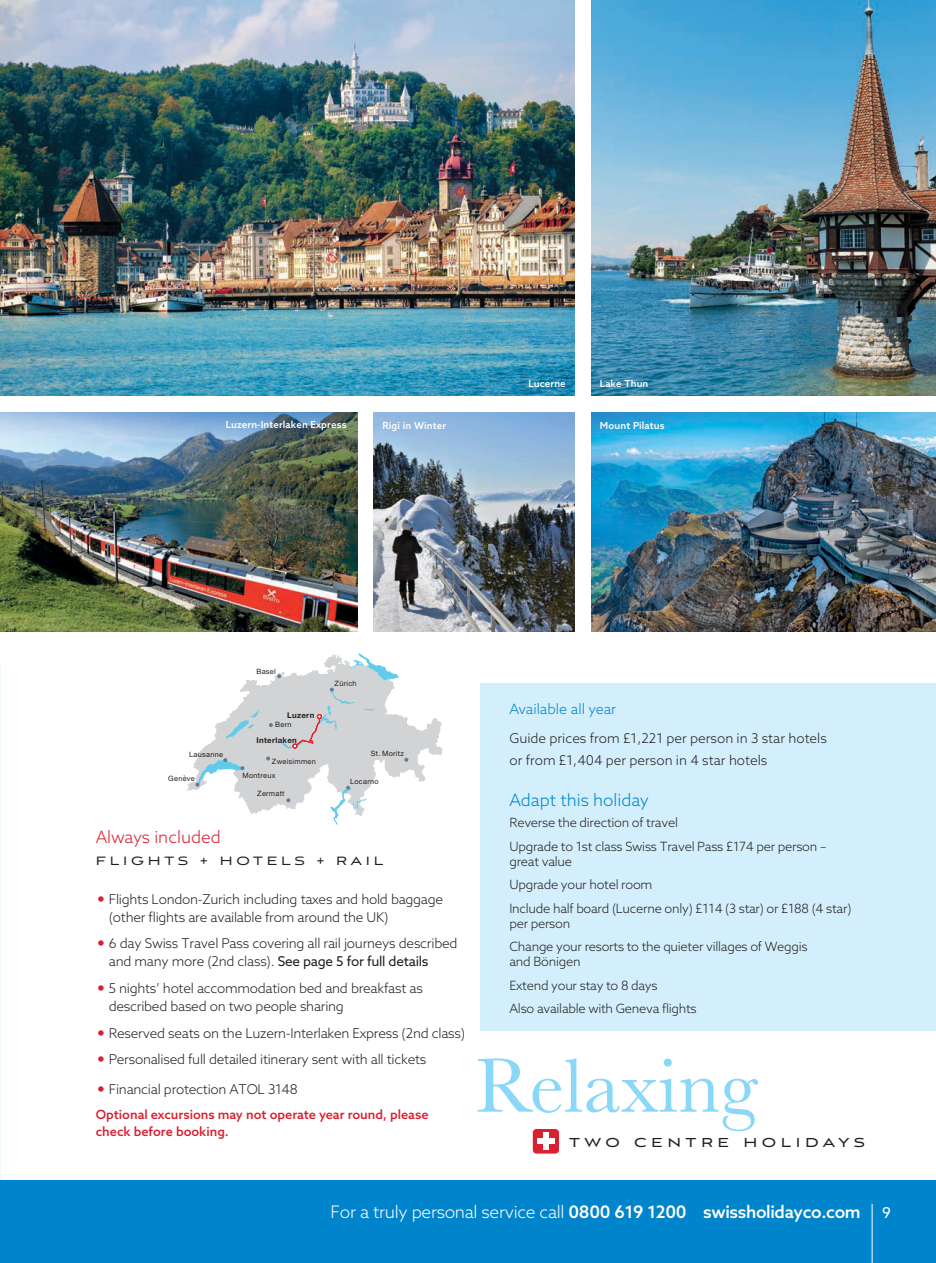
<style>
.page{position:relative;width:936px;height:1263px;background:#fff}
.page>*{position:absolute;margin:0;border:0;box-sizing:border-box;transform-origin:0 0}
.t1{font:79.2px "Baskerville";color:#8ad7f8}
.t2{font:18px "Aviano Sans";letter-spacing:.25em;color:#231f20}
.t3{font:500 17.25px "Azo Sans";letter-spacing:-.02em;color:#fff}
.t4{font:300 16.95px "Azo Sans";color:#0084cb}
.t5{font:300 16.95px "Azo Sans";color:#da2030}
.t6{font:15px "Aviano Sans";letter-spacing:.25em;color:#231f20}
.t7{font:300 14.25px "Azo Sans";color:#0084cb}
.t8{font:300 13.5px/18px "Azo Sans";letter-spacing:-.02em;color:#231f20}
.t9{font:300 13.5px/22.5px "Azo Sans";color:#231f20}
.t10{font:300 12.75px/23.5px "Azo Sans";letter-spacing:-.02em;color:#231f20}
.t11{font:500 12.75px/16.5px "Azo Sans";color:#da2030}
.t12{font:500 9.75px "Azo Sans";letter-spacing:.01em;color:#fff}
.t13{font:700 7.8px "Helvetica Neue";letter-spacing:.04em;color:#231f20}
.t14{font:7.35px/13.5px "Helvetica Neue";letter-spacing:.04em;color:#231f20}
.s1{font-size:27px;color:#da2030}
.s2{font-weight:400}
.s3{font-weight:300}
.s4{font-weight:400;font-size:15px}
</style>
<div class="page">
<img style="left:0;top:664px;width:1px;height:520px">
<div style="left:0;top:1180px;width:935px;height:83px;background:#0084cb"></div>
<hr style="left:871px;top:1204px;width:1px;height:59px;background:#fff">
<svg style="left:187px;top:653px;width:256px;height:171px"></svg>
<img style="left:0;top:412px;width:357px;height:219px">
<img style="left:374px;top:412px;width:200px;height:219px">
<img style="left:591px;top:412px;width:344px;height:219px">
<img style="left:0;top:0;width:574px;height:395px">
<img style="left:591px;top:0;width:344px;height:395px">
<div style="left:480px;top:683px;width:455px;height:348px;background:#d4effc"></div>
<div style="left:532px;top:1128px;width:27px;height:26px;background:#da2030;border-radius:4px"></div>
<div style="left:531px;top:1128px;width:29px;height:26px;border:1px solid #fff;border-radius:4px"></div>
<div style="left:543px;top:1133px;width:5px;height:17px;background:#fff"></div>
<div style="left:537px;top:1139px;width:17px;height:5px;background:#fff"></div>
<p class="t12" style="left:226px;top:420px;width:122px">Luzern-Interlaken Express</p>
<p class="t12" style="left:528px;top:379px;width:39px">Lucerne</p>
<p class="t12" style="left:600px;top:379px;width:50px">Lake Thun</p>
<p class="t12" style="left:382px;top:421px;width:65px">Rigi in Winter</p>
<p class="t12" style="left:600px;top:421px;width:66px">Mount Pilatus</p>
<p class="t14" style="left:256px;top:665px;width:21px">Basel</p>
<p class="t14" style="left:334px;top:677px;width:24px">Zürich</p>
<p class="t13" style="left:287px;top:712px;width:29px">Luzern</p>
<p class="t13" style="left:256px;top:737px;width:42px">Interlaken</p>
<p class="t14" style="left:242px;top:756px;width:75px;text-indent:29px">Zweisimmen<br>Montreux</p>
<p class="t14" style="left:275px;top:718px;width:18px">Bern</p>
<p class="t14" style="left:189px;top:748px;width:35px">Lausanne</p>
<p class="t14" style="left:371px;top:747px;width:35px">St. Moritz</p>
<p class="t14" style="left:257px;top:788px;width:29px">Zermatt</p>
<p class="t14" style="left:168px;top:772px;width:28px">Genève</p>
<p class="t14" style="left:350px;top:775px;width:30px">Locarno</p>
<p class="t5" style="left:96px;top:829px;width:126px">Always included</p>
<p class="t6" style="left:96px;top:851px;width:289px">FLIGHTS + HOTELS + RAIL</p>
<p class="t8" style="left:109px;top:891px;width:336px;text-indent:-13px"><span class="s1">•</span> Flights London-Zurich including taxes and hold baggage (other flights are available from around the UK)</p>
<p class="t8" style="left:109px;top:936px;width:350px;text-indent:-13px"><span class="s1">•</span> 6 day Swiss Travel Pass covering all rail journeys described and many more (2nd class). <span class="s2">See page 5 for full details</span></p>
<p class="t8" style="left:109px;top:980px;width:315px;text-indent:-13px"><span class="s1">•</span> 5 nights’ hotel accommodation bed and breakfast as described based on two people sharing</p>
<p class="t8" style="left:96px;top:1025px;width:371px"><span class="s1">•</span> Reserved seats on the Luzern-Interlaken Express (2nd class)</p>
<p class="t8" style="left:96px;top:1051px;width:332px"><span class="s1">•</span> Personalised full detailed itinerary sent with all tickets</p>
<p class="t8" style="left:96px;top:1081px;width:203px"><span class="s1">•</span> Financial protection ATOL 3148</p>
<p class="t11" style="left:96px;top:1107px;width:334px">Optional excursions may not operate year round, please check before booking.</p>
<p class="t7" style="left:509px;top:703px;width:108px">Available all year</p>
<p class="t9" style="left:509px;top:728px;width:319px">Guide prices from £1,221 per person in 3 star hotels or from £1,404 per person in 4 star hotels</p>
<p class="t4" style="left:509px;top:793px;width:141px">Adapt this holiday</p>
<p class="t10" style="left:509px;top:812px;width:318px">Reverse the direction of travel<br>Upgrade to 1st class Swiss Travel Pass £174 per person –</p>
<p class="t10" style="left:509px;top:851px;width:343px">great value<br>Upgrade your hotel room<br>Include half board (Lucerne only) £114 (3 star) or £188 (4 star)</p>
<p class="t10" style="left:509px;top:913px;width:299px">per person<br>Change your resorts to the quieter villages of Weggis</p>
<p class="t10" style="left:509px;top:951px;width:189px">and Bönigen<br>Extend your stay to 8 days<br>Also available with Geneva flights</p>
<h1 class="t1" style="left:475px;top:1040px;width:283px">Relaxing</h1>
<h2 class="t2" style="left:569px;top:1130px;width:297px">two centre holidays</h2>
<p class="t3" style="left:330px;top:1204px;width:562px"><span class="s3">For a truly personal service call</span> 0800 619 1200 swissholidayco.com <span class="s4">9</span></p>
</div>
